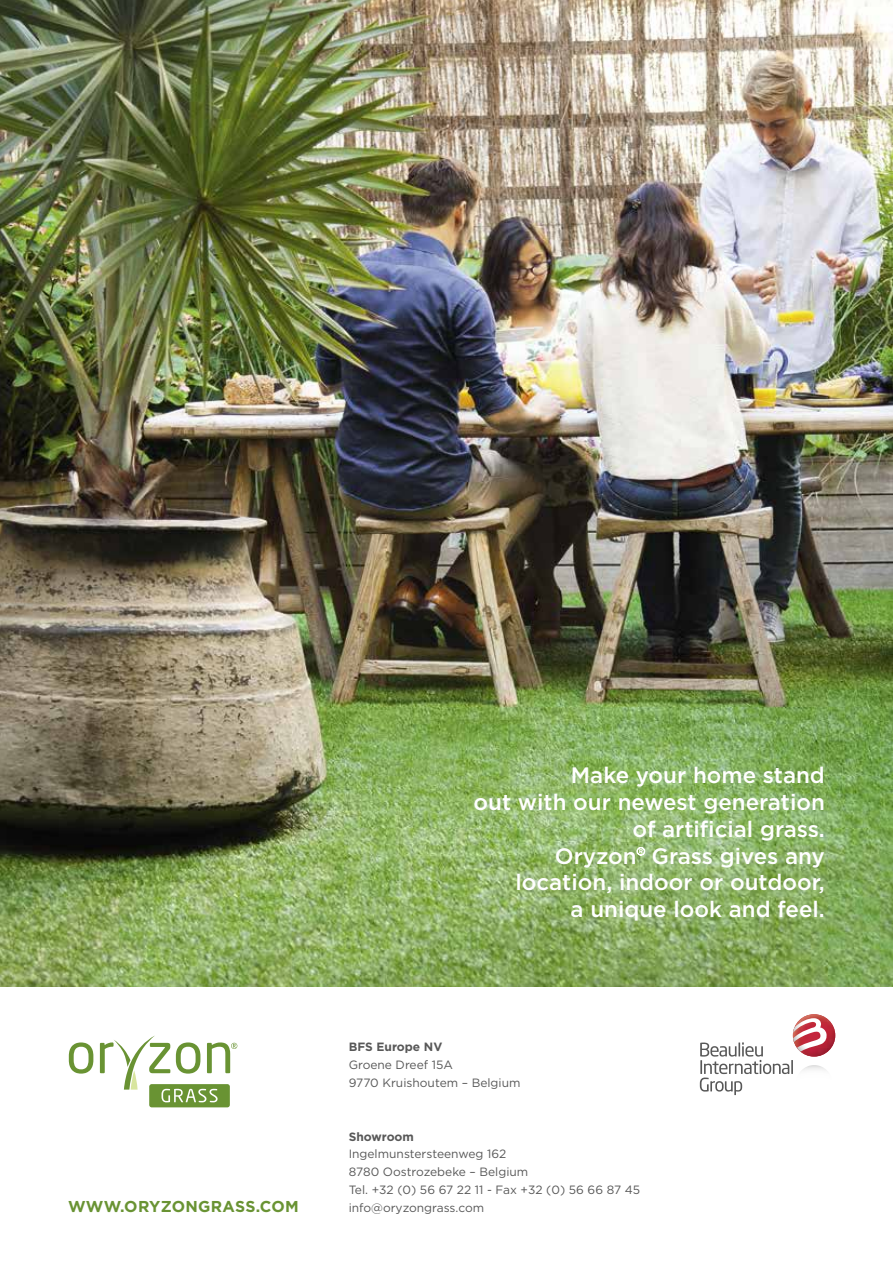
<style>
.page{position:relative;width:893px;height:1263px;background:#fff}
.page>*{position:absolute;margin:0;border:0;box-sizing:border-box;transform-origin:0 0}
.t1{font:500 22.35px/26.8px "Gotham";color:#fff;text-align:right}
.t2{font:700 15.75px "Gotham";letter-spacing:.01em;color:#699333}
.t3{font:12px/17.9px "Gotham";color:#585858}
.t4{font:700 12px "Gotham";color:#585858}
</style>
<div class="page">
<img style="left:0;top:0;width:893px;height:986px">
<div style="left:149px;top:1084px;width:81px;height:23px;background:#699333;border-radius:3px"></div>
<svg style="left:69px;top:1042px;width:24px;height:31px"></svg>
<svg style="left:100px;top:1035px;width:137px;height:67px"></svg>
<img style="left:802px;top:1014px;width:33px;height:38px">
<svg style="left:700px;top:1018px;width:127px;height:77px"></svg>
<svg style="left:637px;top:847px;width:8px;height:8px"></svg>
<h2 class="t2" style="left:68px;top:1196px;width:232px">WWW.ORYZONGRASS.COM</h2>
<h1 class="t1" style="left:474px;top:762px;width:353px">Make your home stand<br>out with our newest generation of artificial grass.<br>Oryzon Grass gives any location, indoor or outdoor,<br>a unique look and feel.</h1>
<p class="t4" style="left:349px;top:1039px;width:95px">BFS Europe NV</p>
<p class="t3" style="left:349px;top:1056px;width:173px">Groene Dreef 15A<br>9770 Kruishoutem – Belgium</p>
<p class="t4" style="left:349px;top:1128px;width:67px">Showroom</p>
<p class="t3" style="left:349px;top:1145px;width:293px">Ingelmunstersteenweg 162<br>8780 Oostrozebeke – Belgium<br>Tel. +32 (0) 56 67 22 11 - Fax +32 (0) 56 66 87 45 info@oryzongrass.com</p>
</div>
